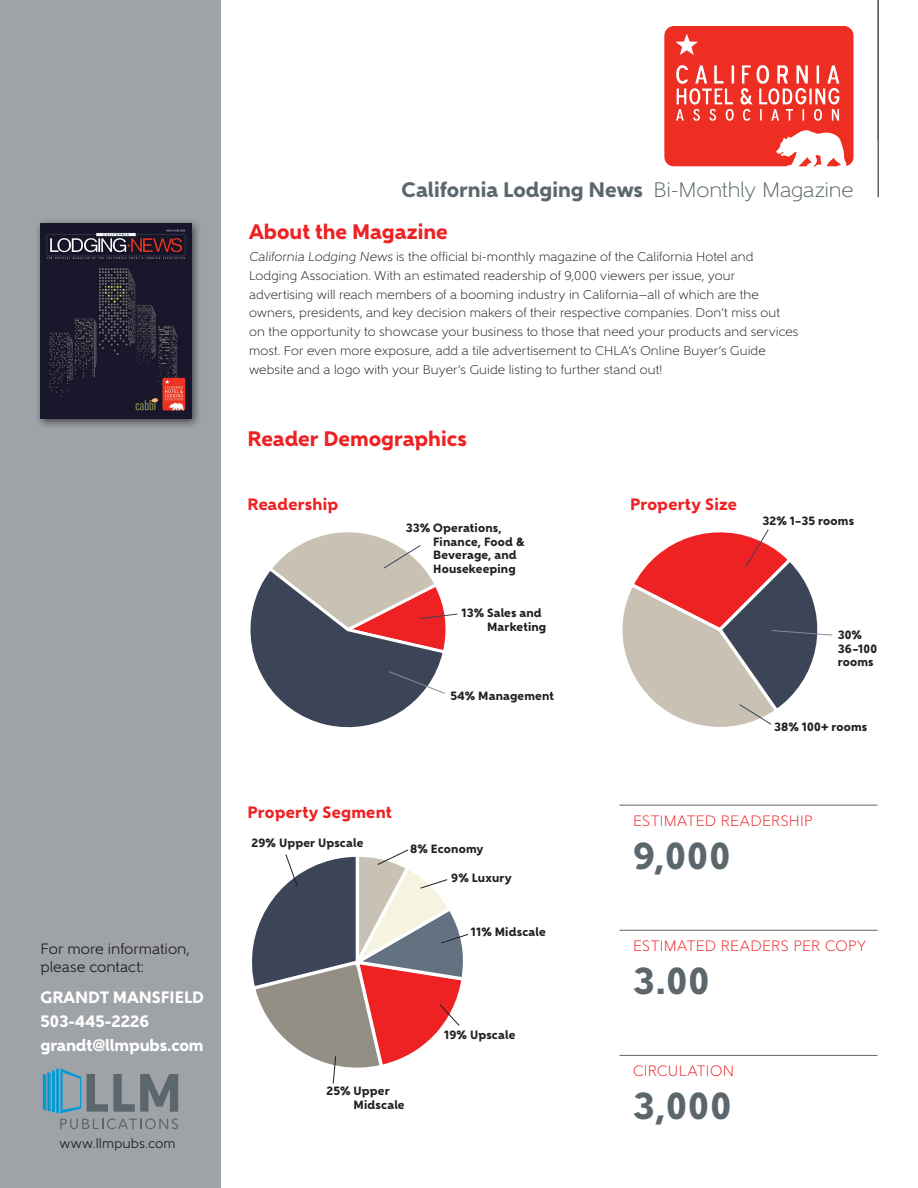
<style>
.page{position:relative;width:918px;height:1188px;background:#fff}
.page>*{position:absolute;margin:0;border:0;box-sizing:border-box;transform-origin:0 0}
.Demo_Subhead{font:800 37.5px "Gentleman 900";letter-spacing:.03em;color:#5b676d}
.t1{font:800 21px "Gentleman 900";color:#5b676d}
.t2{font:800 21px "Gentleman 900";color:#ee2123}
.t3{font:800 16.5px/24px "Gentleman 900";color:#fff}
.t4{font:800 16.5px "Gentleman 900";letter-spacing:.015em;color:#ee2123}
.Demo_Subhead-2{font:300 15px "Gentleman 400";letter-spacing:.02em;color:#ee2123}
.t5{font:15px/18px "Gentleman 500";letter-spacing:.005em;color:#231f20}
.t6{font:13.5px "Gentleman 500";letter-spacing:.005em;color:#231f20}
.Text_About{font:300 12.75px/18.8px "Gentleman 400";letter-spacing:.01em;color:#231f20}
.t7{font:800 12px/13.5px "Gentleman 900";letter-spacing:.015em;color:#231f20}
.s1{font-family:"Gentleman 400";font-weight:300}
</style>
<div class="page">
<div style="left:0;top:0;width:221px;height:1188px;background:#9fa3a7"></div>
<svg style="left:43px;top:1068px;width:135px;height:61px"></svg>
<hr style="left:878px;top:0;width:1px;height:197px;background:#5b676d">
<svg style="left:664px;top:26px;width:190px;height:141px;background:#f05046"></svg>
<hr style="left:620px;top:805px;width:258px;height:1px;background:#5b676d">
<hr style="left:620px;top:930px;width:258px;height:1px;background:#5b676d">
<hr style="left:620px;top:1055px;width:258px;height:1px;background:#5b676d">
<div style="left:34px;top:217px;width:168px;height:212px;background:#231f20;opacity:.75"></div>
<img style="left:40px;top:224px;width:151px;height:195px">
<svg style="left:250px;top:532px;width:208px;height:196px"></svg>
<svg style="left:622px;top:529px;width:210px;height:198px"></svg>
<svg style="left:252px;top:849px;width:217px;height:235px"></svg>
<p class="t5" style="left:40px;top:940px;width:151px">For more information, please contact:</p>
<p class="t3" style="left:40px;top:985px;width:165px">GRANDT MANSFIELD<br>503-445-2226 grandt@llmpubs.com</p>
<p class="t6" style="left:59px;top:1135px;width:118px">www.llmpubs.com</p>
<h2 class="t1" style="left:401px;top:177px;width:454px">California Lodging News <span class="s1">Bi-Monthly Magazine</span></h2>
<p class="t2" style="left:249px;top:219px;width:200px">About the Magazine</p>
<p class="Text_About" style="left:249px;top:247px;width:551px">California Lodging News is the official bi-monthly magazine of the California Hotel and Lodging Association. With an estimated readership of 9,000 viewers per issue, your advertising will reach members of a booming industry in California—all of which are the owners, presidents, and key decision makers of their respective companies. Don’t miss out on the opportunity to showcase your business to those that need your products and services most. For even more exposure, add a tile advertisement to CHLA’s Online Buyer’s Guide website and a logo with your Buyer’s Guide listing to further stand out!</p>
<p class="t2" style="left:248px;top:425px;width:221px">Reader Demographics</p>
<p class="t4" style="left:248px;top:495px;width:92px">Readership</p>
<p class="t7" style="left:433px;top:521px;width:93px;text-indent:-27px">33% Operations,<br>Finance, Food &amp;<br>Beverage, and<br>Housekeeping</p>
<p class="t7" style="left:487px;top:606px;width:61px;text-indent:-25px">13% Sales and<br>Marketing</p>
<p class="t7" style="left:451px;top:689px;width:105px">54% Management</p>
<p class="t4" style="left:248px;top:802px;width:146px">Property Segment</p>
<p class="t7" style="left:252px;top:836px;width:113px">29% Upper Upscale</p>
<p class="t7" style="left:410px;top:842px;width:75px">8% Economy</p>
<p class="t7" style="left:451px;top:871px;width:62px">9% Luxury</p>
<p class="t7" style="left:471px;top:925px;width:76px">11% Midscale</p>
<p class="t7" style="left:444px;top:1028px;width:73px">19% Upscale</p>
<p class="t7" style="left:354px;top:1084px;width:53px;text-indent:-27px">25% Upper<br>Midscale</p>
<p class="t4" style="left:630px;top:495px;width:108px">Property Size</p>
<p class="t7" style="left:763px;top:514px;width:93px">32% 1–35 rooms</p>
<p class="t7" style="left:838px;top:628px;width:41px">30%<br>36–100 rooms</p>
<p class="t7" style="left:774px;top:720px;width:95px">38% 100+ rooms</p>
<p class="Demo_Subhead-2" style="left:633px;top:812px;width:181px">ESTIMATED READERSHIP</p>
<p class="Demo_Subhead" style="left:633px;top:833px;width:99px">9,000</p>
<p class="Demo_Subhead-2" style="left:633px;top:937px;width:235px">ESTIMATED READERS PER COPY</p>
<p class="Demo_Subhead" style="left:633px;top:958px;width:78px">3.00</p>
<p class="Demo_Subhead-2" style="left:633px;top:1062px;width:103px">CIRCULATION</p>
<p class="Demo_Subhead" style="left:633px;top:1083px;width:100px">3,000</p>
</div>
